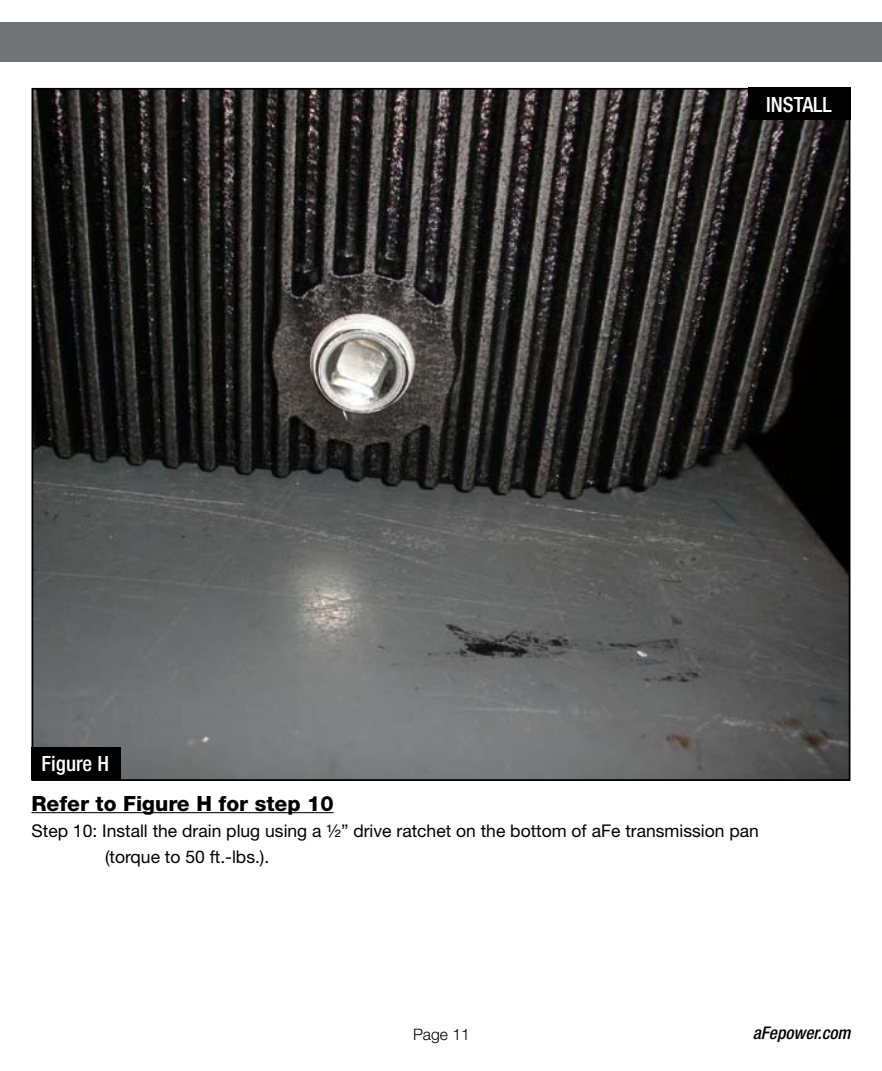
<style>
.page{position:relative;width:882px;height:1071px;background:#fff}
.page>*{position:absolute;margin:0;border:0;box-sizing:border-box;transform-origin:0 0}
.t1{font:800 21px "Helvetica Neue";color:#000}
.t2{font:500 condensed 21px "Helvetica Neue";color:#fff}
.t3{font:17.5px/26.2px "Helvetica Neue";color:#000}
.t4{font:italic 500 condensed 17.5px "Helvetica Neue";color:#000}
.t5{font:300 15.75px "Helvetica Neue";color:#000}
</style>
<div class="page">
<div style="left:0;top:23px;width:882px;height:39px;background:#717375"></div>
<hr style="left:32px;top:812px;width:302px;height:1px;background:#000">
<img style="left:35px;top:91px;width:812px;height:687px">
<div style="left:32px;top:747px;width:89px;height:33px;background:#000"></div>
<div style="left:748px;top:88px;width:102px;height:32px;background:#000"></div>
<p class="t2" style="left:766px;top:92px;width:67px">INSTALL</p>
<p class="t2" style="left:42px;top:751px;width:69px">Figure H</p>
<p class="t1" style="left:32px;top:791px;width:304px">Refer to Figure H for step 10</p>
<p class="t3" style="left:105px;top:817px;width:655px;text-indent:-74px">Step 10: Install the drain plug using a ½” drive ratchet on the bottom of aFe transmission pan (torque to 50 ft.-lbs.).</p>
<p class="t5" style="left:413px;top:1024px;width:58px">Page 11</p>
<p class="t4" style="left:753px;top:1023px;width:99px">aFepower.com</p>
</div>
